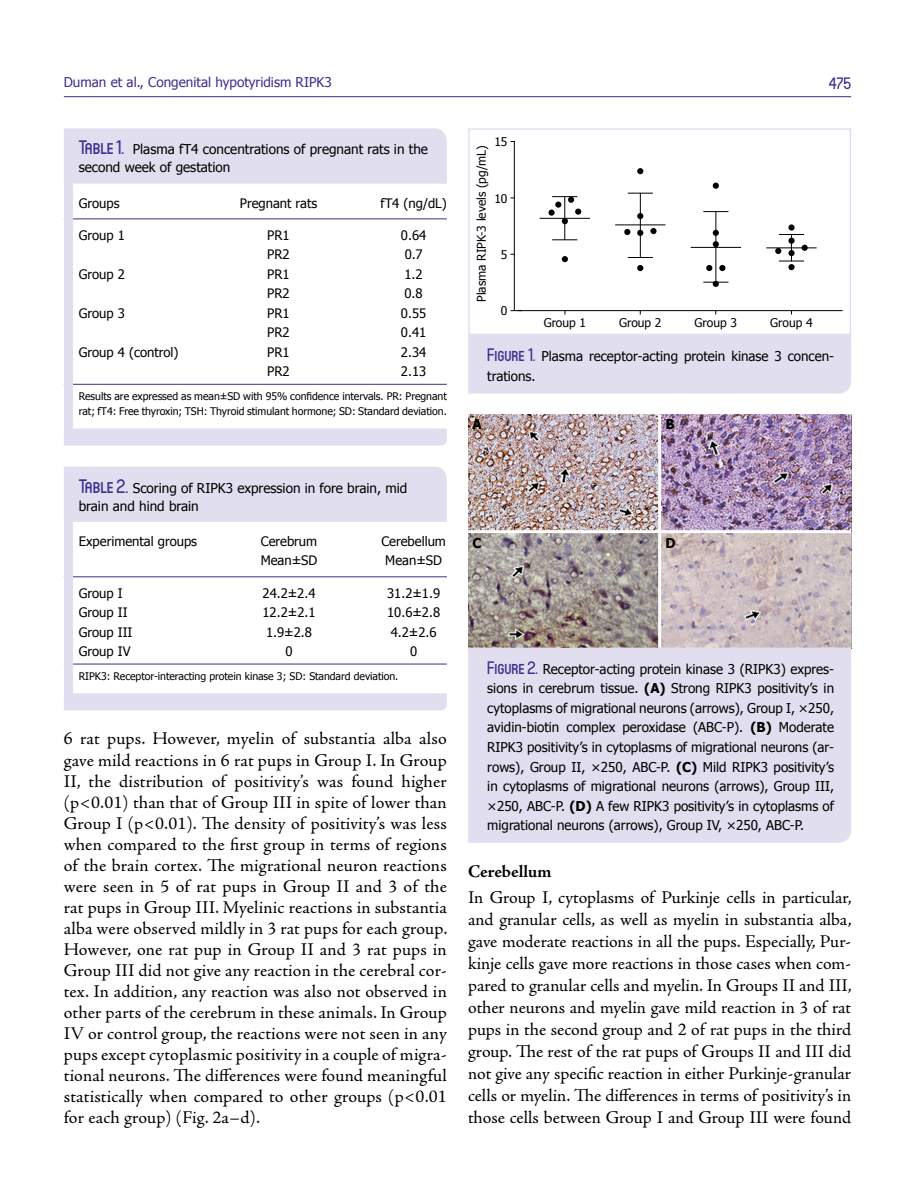
<style>
.page{position:relative;width:915px;height:1191px;background:#fff}
.page>*{position:absolute;margin:0;border:0;box-sizing:border-box;transform-origin:0 0}
.t1{font:18px/21px "Adobe Jenson Pro";color:#000;text-align:justify}
.t2{font:700 18px "Adobe Jenson Pro";letter-spacing:-.005em;color:#000}
.t3{font:500 16.5px "Circula";color:#3c3091}
.t4{font:13.5px/19.5px "Tahoma";color:#000}
.t5{font:13.5px "Tahoma";color:#3c3091}
.t6{font:700 13.5px "Tahoma";color:#000}
.t7{font:13.05px "Tahoma";color:#000}
.t8{font:12px "Tahoma";color:#000}
.t9{font:10.5px/15px "Tahoma";letter-spacing:-.005em;color:#000}
.s1{font-family:"Circula";font-weight:500;font-size:19.5px;color:#3c3091}
.s2{font-family:"Circula";font-weight:500;font-size:18px;color:#3c3091}
.s3{font-weight:700}
</style>
<div class="page">
<hr style="left:64px;top:96px;width:786px;height:1px;background:#3c3091">
<div style="left:64px;top:428px;width:382px;height:17px;background:#e1dfef"></div>
<div style="left:64px;top:128px;width:382px;height:56px;background:#e1dfef"></div>
<hr style="left:64px;top:384px;width:382px;height:1px;background:#3c3091">
<hr style="left:64px;top:218px;width:382px;height:1px;background:#3c3091">
<div style="left:64px;top:177px;width:8px;height:260px;background:#e1dfef"></div>
<div style="left:64px;top:693px;width:382px;height:17px;background:#e1dfef"></div>
<div style="left:64px;top:466px;width:382px;height:56px;background:#e1dfef"></div>
<hr style="left:64px;top:663px;width:382px;height:1px;background:#3c3091">
<hr style="left:64px;top:576px;width:382px;height:1px;background:#3c3091">
<div style="left:64px;top:516px;width:8px;height:185px;background:#e1dfef"></div>
<div style="left:468px;top:128px;width:382px;height:207px;border:2px solid #e1dfef"></div>
<hr style="left:514px;top:141px;width:1px;height:170px;background:#000">
<hr style="left:514px;top:310px;width:328px;height:1px;background:#000">
<div style="left:468px;top:335px;width:382px;height:59px;background:#e1dfef"></div>
<hr style="left:564px;top:197px;width:1px;height:43px;background:#000">
<svg style="left:552px;top:239px;width:25px;height:1px"></svg>
<hr style="left:539px;top:218px;width:50px;height:1px;background:#000">
<hr style="left:639px;top:193px;width:1px;height:64px;background:#000">
<svg style="left:627px;top:193px;width:25px;height:1px"></svg>
<svg style="left:627px;top:257px;width:25px;height:1px"></svg>
<hr style="left:615px;top:224px;width:50px;height:1px;background:#000">
<hr style="left:715px;top:211px;width:1px;height:71px;background:#000">
<svg style="left:703px;top:211px;width:25px;height:1px"></svg>
<hr style="left:690px;top:247px;width:50px;height:1px;background:#000">
<hr style="left:766px;top:247px;width:50px;height:1px;background:#000">
<div style="left:555px;top:201px;width:6px;height:7px;background:#000;border-radius:50%"></div>
<div style="left:548px;top:209px;width:6px;height:7px;background:#000;border-radius:50%"></div>
<svg style="left:561px;top:218px;width:6px;height:6px"></svg>
<svg style="left:561px;top:256px;width:6px;height:6px"></svg>
<svg style="left:637px;top:265px;width:6px;height:6px"></svg>
<svg style="left:637px;top:213px;width:6px;height:6px"></svg>
<svg style="left:637px;top:168px;width:6px;height:6px"></svg>
<svg style="left:637px;top:230px;width:6px;height:6px"></svg>
<svg style="left:650px;top:228px;width:6px;height:6px"></svg>
<svg style="left:624px;top:229px;width:6px;height:6px"></svg>
<div style="left:575px;top:208px;width:6px;height:7px;background:#000;border-radius:50%"></div>
<svg style="left:552px;top:196px;width:25px;height:7px"></svg>
<svg style="left:703px;top:281px;width:25px;height:6px"></svg>
<svg style="left:719px;top:265px;width:6px;height:6px"></svg>
<svg style="left:706px;top:265px;width:6px;height:6px"></svg>
<svg style="left:712px;top:230px;width:6px;height:17px"></svg>
<svg style="left:712px;top:183px;width:6px;height:6px"></svg>
<div style="left:788px;top:224px;width:6px;height:7px;background:#000;border-radius:50%"></div>
<svg style="left:774px;top:248px;width:7px;height:6px"></svg>
<svg style="left:778px;top:234px;width:29px;height:36px"></svg>
<img style="left:468px;top:414px;width:382px;height:233px">
<div style="left:468px;top:647px;width:382px;height:195px;background:#e1dfef"></div>
<hr style="left:658px;top:414px;width:3px;height:233px;background:#fff">
<hr style="left:468px;top:530px;width:382px;height:3px;background:#fff">
<p class="t5" style="left:64px;top:73px;width:269px">Duman et al., Congenital hypotyridism RIPK3</p>
<p class="t3" style="left:828px;top:73px;width:24px">475</p>
<p class="t4" style="left:79px;top:140px;width:350px;line-height:18px"><span class="s1">Table 1.</span> Plasma fT4 concentrations of pregnant rats in the second week of gestation</p>
<p class="t7" style="left:79px;top:194px;width:42px">Groups</p>
<p class="t7" style="left:240px;top:194px;width:79px">Pregnant rats</p>
<p class="t7" style="left:380px;top:194px;width:68px">fT4 (ng/dL)</p>
<p class="t7" style="left:79px;top:226px;width:48px">Group 1</p>
<p class="t7" style="left:267px;top:226px;width:24px">PR1</p>
<p class="t7" style="left:401px;top:226px;width:27px">0.64</p>
<p class="t7" style="left:267px;top:246px;width:24px">PR2</p>
<p class="t7" style="left:404px;top:246px;width:19px">0.7</p>
<p class="t7" style="left:79px;top:265px;width:48px">Group 2</p>
<p class="t7" style="left:267px;top:265px;width:24px">PR1</p>
<p class="t7" style="left:404px;top:265px;width:20px">1.2</p>
<p class="t7" style="left:267px;top:285px;width:24px">PR2</p>
<p class="t7" style="left:404px;top:285px;width:20px">0.8</p>
<p class="t7" style="left:79px;top:304px;width:48px">Group 3</p>
<p class="t7" style="left:267px;top:304px;width:24px">PR1</p>
<p class="t7" style="left:401px;top:304px;width:27px">0.55</p>
<p class="t7" style="left:267px;top:324px;width:24px">PR2</p>
<p class="t7" style="left:401px;top:324px;width:27px">0.41</p>
<p class="t7" style="left:79px;top:343px;width:101px">Group 4 (control)</p>
<p class="t7" style="left:267px;top:343px;width:24px">PR1</p>
<p class="t7" style="left:401px;top:343px;width:27px">2.34</p>
<p class="t7" style="left:267px;top:363px;width:24px">PR2</p>
<p class="t7" style="left:401px;top:363px;width:27px">2.13</p>
<p class="t9" style="left:79px;top:388px;width:369px">Results are expressed as mean±SD with 95% confidence intervals. PR: Pregnant rat; fT4: Free thyroxin; TSH: Thyroid stimulant hormone; SD: Standard deviation.</p>
<p class="t4" style="left:79px;top:478px;width:330px;line-height:18px"><span class="s1">Table 2.</span> Scoring of RIPK3 expression in fore brain, mid brain and hind brain</p>
<p class="t7" style="left:79px;top:532px;width:120px">Experimental groups</p>
<p class="t7" style="left:261px;top:532px;width:58px">Cerebrum</p>
<p class="t7" style="left:381px;top:532px;width:66px">Cerebellum</p>
<p class="t7" style="left:260px;top:552px;width:58px">Mean±SD</p>
<p class="t7" style="left:385px;top:552px;width:58px">Mean±SD</p>
<p class="t7" style="left:79px;top:584px;width:45px">Group I</p>
<p class="t7" style="left:262px;top:584px;width:54px">24.2±2.4</p>
<p class="t7" style="left:387px;top:584px;width:55px">31.2±1.9</p>
<p class="t7" style="left:79px;top:603px;width:50px">Group II</p>
<p class="t7" style="left:262px;top:603px;width:55px">12.2±2.1</p>
<p class="t7" style="left:387px;top:603px;width:55px">10.6±2.8</p>
<p class="t7" style="left:79px;top:623px;width:55px">Group III</p>
<p class="t7" style="left:266px;top:623px;width:47px">1.9±2.8</p>
<p class="t7" style="left:390px;top:623px;width:47px">4.2±2.6</p>
<p class="t7" style="left:79px;top:642px;width:53px">Group IV</p>
<p class="t7" style="left:285px;top:642px;width:9px">0</p>
<p class="t7" style="left:410px;top:642px;width:9px">0</p>
<p class="t9" style="left:79px;top:668px;width:321px">RIPK3: Receptor-interacting protein kinase 3; SD: Standard deviation.</p>
<p class="t1" style="left:64px;top:728px;width:385px">6 rat pups. However, myelin of substantia alba also gave mild reactions in 6 rat pups in Group I. In Group II, the distribution of positivity’s was found higher (p&lt;0.01) than that of Group III in spite of lower than Group I (p&lt;0.01). The density of positivity’s was less when compared to the first group in terms of regions of the brain cortex. The migrational neuron reactions were seen in 5 of rat pups in Group II and 3 of the rat pups in Group III. Myelinic reactions in substantia alba were observed mildly in 3 rat pups for each group.<br>However, one rat pup in Group II and 3 rat pups in Group III did not give any reaction in the cerebral cor&shy;tex. In addition, any reaction was also not observed in other parts of the cerebrum in these animals. In Group IV or control group, the reactions were not seen in any pups except cytoplasmic positivity in a couple of migra&shy;tional neurons. The differences were found meaningful statistically when compared to other groups (p&lt;0.01 for each group) (Fig. 2a–d).</p>
<p class="t8" style="left:494px;top:134px;width:15px">15</p>
<p class="t8" style="left:473px;top:302px;width:158px;rotate:-90deg">Plasma RIPK-3 levels (pg/mL)</p>
<p class="t8" style="left:494px;top:190px;width:15px">10</p>
<p class="t8" style="left:500px;top:246px;width:8px">5</p>
<p class="t8" style="left:500px;top:303px;width:8px">0</p>
<p class="t8" style="left:543px;top:314px;width:44px">Group 1</p>
<p class="t8" style="left:618px;top:314px;width:44px">Group 2</p>
<p class="t8" style="left:694px;top:314px;width:44px">Group 3</p>
<p class="t8" style="left:770px;top:314px;width:44px">Group 4</p>
<p class="t4" style="left:487px;top:346px;width:348px"><span class="s2">Figure 1.</span> Plasma receptor-acting protein kinase 3 concen&shy;trations.</p>
<p class="t6" style="left:472px;top:414px;width:11px">A</p>
<p class="t6" style="left:472px;top:533px;width:11px">C</p>
<p class="t6" style="left:665px;top:414px;width:11px">B</p>
<p class="t6" style="left:665px;top:533px;width:12px">D</p>
<p class="t4" style="left:487px;top:658px;width:348px;text-align:justify"><span class="s2">Figure 2.</span> Receptor-acting protein kinase 3 (RIPK3) expres&shy;sions in cerebrum tissue. <span class="s3">(A)</span> Strong RIPK3 positivity’s in cytoplasms of migrational neurons (arrows), Group I, ×250, avidin-biotin complex peroxidase (ABC-P). <span class="s3">(B)</span> Moderate RIPK3 positivity’s in cytoplasms of migrational neurons (ar&shy;rows), Group II, ×250, ABC-P. <span class="s3">(C)</span> Mild RIPK3 positivity’s in cytoplasms of migrational neurons (arrows), Group III, ×250, ABC-P. <span class="s3">(D)</span> A few RIPK3 positivity’s in cytoplasms of migrational neurons (arrows), Group IV, ×250, ABC-P.</p>
<p class="t2" style="left:468px;top:861px;width:85px">Cerebellum</p>
<p class="t1" style="left:468px;top:887px;width:385px;line-height:21.9px">In Group I, cytoplasms of Purkinje cells in particular, and granular cells, as well as myelin in substantia alba, gave moderate reactions in all the pups. Especially, Pur&shy;kinje cells gave more reactions in those cases when com&shy;pared to granular cells and myelin. In Groups II and III, other neurons and myelin gave mild reaction in 3 of rat pups in the second group and 2 of rat pups in the third group. The rest of the rat pups of Groups II and III did not give any specific reaction in either Purkinje-granular cells or myelin. The differences in terms of positivity’s in those cells between Group I and Group III were found</p>
</div>
